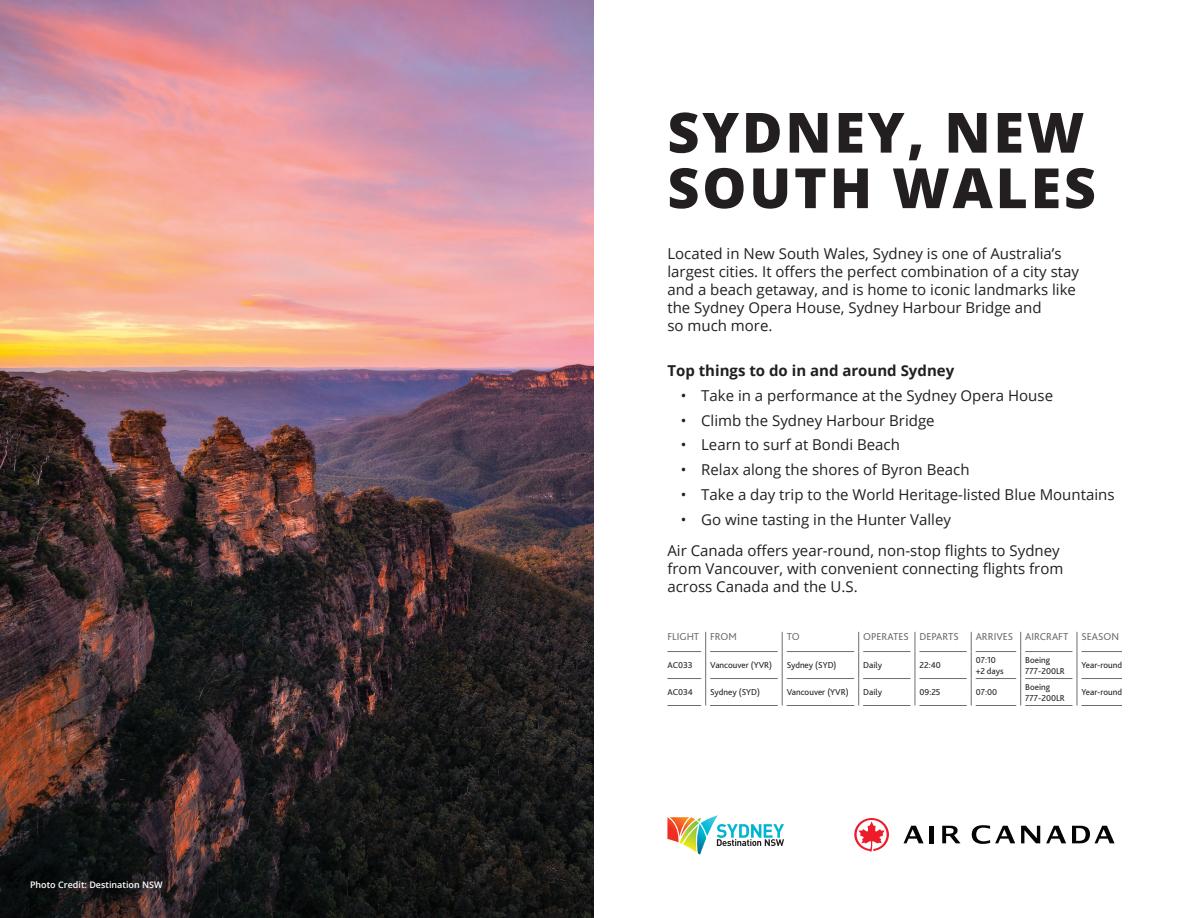
<style>
.page{position:relative;width:1188px;height:918px;background:#fff}
.page>*{position:absolute;margin:0;border:0;box-sizing:border-box;transform-origin:0 0}
.t1{font:800 55.5px/55.5px "Open Sans";letter-spacing:.05em;color:#231f20}
.t2{font:15px/18px "Open Sans";color:#231f20}
.t3{font:700 15px "Open Sans";color:#231f20}
.t4{font:10.5px "Bliss";color:#6c6d70}
.t5{font:9px/10.8px "Bliss";color:#231f20}
.t6{font:600 9px "Open Sans";color:#fff}
</style>
<div class="page">
<svg style="left:854px;top:818px;width:35px;height:34px"></svg>
<svg style="left:942px;top:826px;width:19px;height:17px"></svg>
<svg style="left:904px;top:826px;width:20px;height:17px"></svg>
<hr style="left:929px;top:826px;width:4px;height:17px;background:#040503">
<svg style="left:972px;top:825px;width:43px;height:19px"></svg>
<svg style="left:1046px;top:826px;width:20px;height:17px"></svg>
<svg style="left:1021px;top:826px;width:19px;height:17px"></svg>
<svg style="left:1072px;top:826px;width:43px;height:17px"></svg>
<svg style="left:667px;top:815px;width:117px;height:40px"></svg>
<img style="left:0;top:0;width:594px;height:918px">
<hr style="left:667px;top:651px;width:34px;height:1px;background:#6c6d70">
<hr style="left:1081px;top:651px;width:41px;height:1px;background:#6c6d70">
<hr style="left:667px;top:678px;width:34px;height:1px;background:#6c6d70">
<hr style="left:1081px;top:678px;width:41px;height:1px;background:#6c6d70">
<hr style="left:667px;top:705px;width:34px;height:1px;background:#6c6d70">
<hr style="left:1081px;top:705px;width:41px;height:1px;background:#6c6d70">
<svg style="left:701px;top:632px;width:377px;height:74px"></svg>
<p class="t6" style="left:30px;top:879px;width:134px">Photo Credit: Destination NSW</p>
<h1 class="t1" style="left:667px;top:102px;width:430px">SYDNEY, NEW<br>SOUTH WALES</h1>
<p class="t2" style="left:667px;top:244px;width:413px">Located in New South Wales, Sydney is one of Australia’s largest cities. It offers the perfect combination of a city stay and a beach getaway, and is home to iconic landmarks like the Sydney Opera House, Sydney Harbour Bridge and<br>so much more.</p>
<p class="t3" style="left:667px;top:360px;width:288px">Top things to do in and around Sydney</p>
<p class="t2" style="left:681px;top:386px;width:374px">• Take in a performance at the Sydney Opera House</p>
<p class="t2" style="left:681px;top:411px;width:255px">• Climb the Sydney Harbour Bridge</p>
<p class="t2" style="left:681px;top:436px;width:220px">• Learn to surf at Bondi Beach</p>
<p class="t2" style="left:681px;top:460px;width:290px">• Relax along the shores of Byron Beach</p>
<p class="t2" style="left:681px;top:485px;width:435px">• Take a day trip to the World Heritage-listed Blue Mountains</p>
<p class="t2" style="left:667px;top:503px;width:394px;line-height:31.5px;text-indent:14px">• Go wine tasting in the Hunter Valley<br>Air Canada offers year-round, non-stop flights to Sydney</p>
<p class="t2" style="left:667px;top:559px;width:397px">from Vancouver, with convenient connecting flights from across Canada and the U.S.</p>
<p class="t4" style="left:667px;top:630px;width:71px">FLIGHT FROM</p>
<p class="t4" style="left:787px;top:630px;width:15px">TO</p>
<p class="t4" style="left:863px;top:630px;width:97px">OPERATES DEPARTS</p>
<p class="t4" style="left:976px;top:630px;width:145px">ARRIVES AIRCRAFT SEASON</p>
<p class="t5" style="left:667px;top:660px;width:27px">AC033</p>
<p class="t5" style="left:710px;top:660px;width:64px">Vancouver (YVR)</p>
<p class="t5" style="left:787px;top:660px;width:51px">Sydney (SYD)</p>
<p class="t5" style="left:863px;top:660px;width:20px">Daily</p>
<p class="t5" style="left:919px;top:660px;width:23px">22:40</p>
<p class="t5" style="left:976px;top:655px;width:30px">07:10 +2 days</p>
<p class="t5" style="left:1025px;top:655px;width:41px">Boeing<br>777-200LR</p>
<p class="t5" style="left:1081px;top:660px;width:42px">Year-round</p>
<p class="t5" style="left:667px;top:687px;width:27px">AC034</p>
<p class="t5" style="left:710px;top:687px;width:51px">Sydney (SYD)</p>
<p class="t5" style="left:787px;top:687px;width:64px">Vancouver (YVR)</p>
<p class="t5" style="left:863px;top:687px;width:20px">Daily</p>
<p class="t5" style="left:919px;top:687px;width:23px">09:25</p>
<p class="t5" style="left:976px;top:687px;width:23px">07:00</p>
<p class="t5" style="left:1025px;top:682px;width:41px">Boeing<br>777-200LR</p>
<p class="t5" style="left:1082px;top:687px;width:42px">Year-round</p>
</div>
